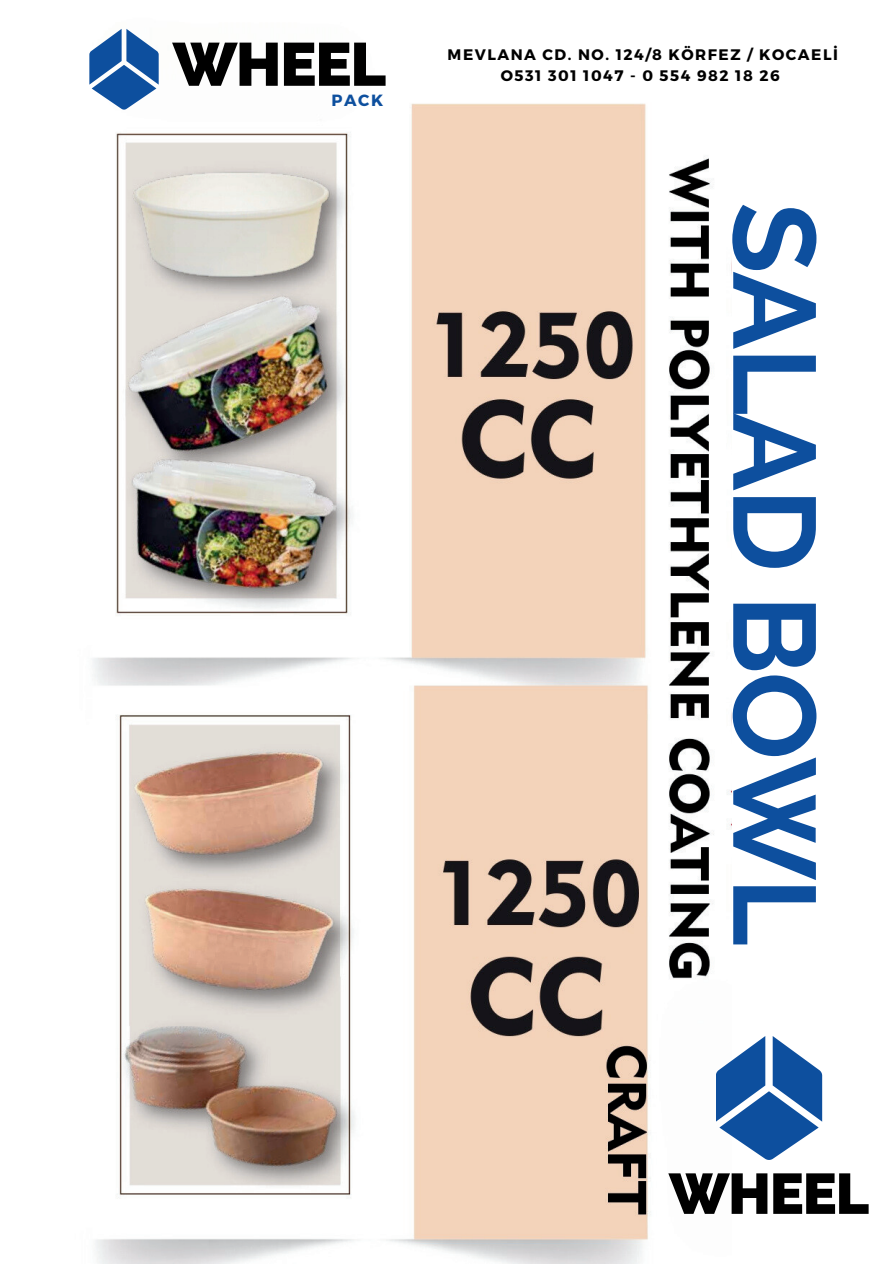
<style>
.page{position:relative;width:894px;height:1264px;background:#fff}
.page>*{position:absolute;margin:0;border:0;box-sizing:border-box;transform-origin:0 0}
.t1{font:700 116.25px "Raleway";letter-spacing:-.02em;color:#0d4f9e}
.t2{font:800 60.75px "Raleway";letter-spacing:-.02em;color:#000}
.t3{font:800 57px "Raleway";letter-spacing:-.02em;color:#000}
.t4{font:700 16.2px "Montserrat";color:#0d4f9e}
.t5{font:700 15.3px/20.2px "Montserrat";letter-spacing:.1em;color:#000;text-align:center}
</style>
<div class="page">
<img style="left:92px;top:103px;width:639px;height:1160px">
<img style="left:716px;top:1036px;width:105px;height:124px">
<img style="left:89px;top:29px;width:70px;height:81px">
<h2 class="t2" style="left:172px;top:29px;width:215px">WHEEL</h2>
<p class="t4" style="left:331px;top:91px;width:53px">PACK</p>
<p class="t5" style="left:447px;top:45px;width:391px">MEVLANA CD. NO. 124/8 KÖRFEZ / KOCAELİ<br>O531 301 1047 - 0 554 982 18 26</p>
<h1 class="t1" style="left:840px;top:202px;width:745px;rotate:90deg">SALAD BOWL</h1>
<h3 class="t3" style="left:668px;top:1160px;width:202px">WHEEL</h3>
</div>
